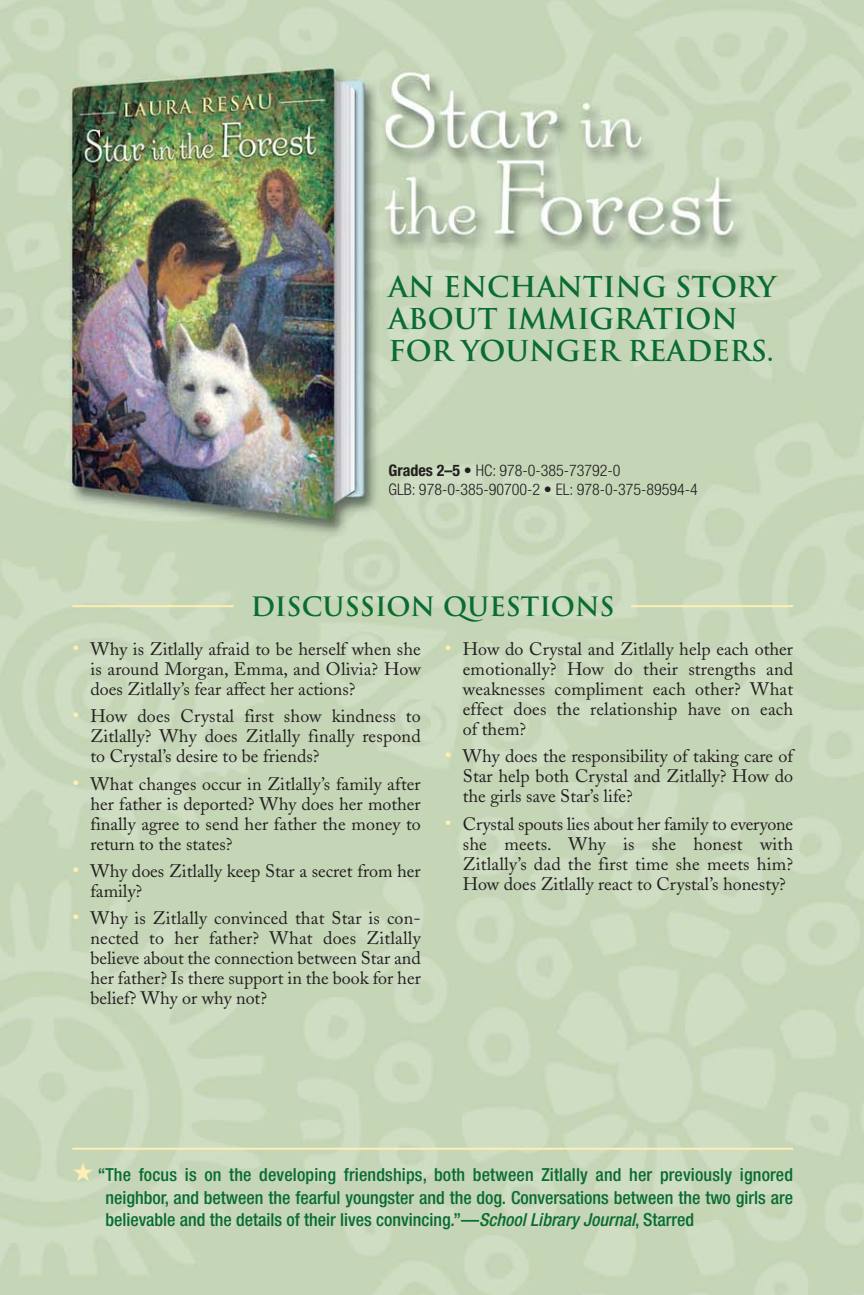
<style>
.page{position:relative;width:864px;height:1295px;background:#fff}
.page>*{position:absolute;margin:0;border:0;box-sizing:border-box;transform-origin:0 0}
.t1{font:700 28px/32px "Trajan";color:#096c31}
.t2{font:700 26px "Trajan";color:#096c31}
.t3{font:18px/20px "Adobe Caslon";color:#231f20;text-align:justify}
.t4{font:500 condensed 18px/22.2px "Helvetica Neue";color:#096c31;text-align:justify}
.t5{font:300 condensed 16px/19.2px "Helvetica Neue";color:#231f20}
.s1{font-weight:700}
.s2{font-size:20px;color:#ffefb4}
.s3{color:#ffefb4}
.s4{font-style:italic}
</style>
<div class="page">
<img style="left:0;top:0;width:863px;height:1295px">
<hr style="left:72px;top:605px;width:161px;height:2px;background:#ffefb4">
<hr style="left:630px;top:605px;width:162px;height:2px;background:#ffefb4">
<hr style="left:72px;top:1147px;width:720px;height:2px;background:#ffefb4">
<h1 class="t1" style="left:388px;top:272px;width:389px">AN ENCHANTING STORY<br>ABOUT IMMIGRATION<br>FOR YOUNGER READERS.</h1>
<p class="t5" style="left:388px;top:462px;width:310px"><span class="s1">Grades 2–5</span> • HC: 978-0-385-73792-0<br>GLB: 978-0-385-90700-2 • EL: 978-0-375-89594-4</p>
<h2 class="t2" style="left:251px;top:591px;width:365px">DISCUSSION QUESTIONS</h2>
<p class="t3" style="left:90px;top:641px;width:331px;text-indent:-18px"><span class="s2">•</span> Why is Zitlally afraid to be herself when she is around Morgan, Emma, and Olivia? How does Zitlally’s fear affect her actions?</p>
<p class="t3" style="left:90px;top:708px;width:332px;text-indent:-18px"><span class="s2">•</span> How does Crystal first show kindness to Zitlally? Why does Zitlally finally respond to Crystal’s desire to be friends?</p>
<p class="t3" style="left:90px;top:776px;width:332px;text-indent:-18px"><span class="s2">•</span> What changes occur in Zitlally’s family after her father is deported? Why does her mother finally agree to send her father the money to return to the states?</p>
<p class="t3" style="left:90px;top:863px;width:332px;text-indent:-18px"><span class="s2">•</span> Why does Zitlally keep Star a secret from her family?</p>
<p class="t3" style="left:90px;top:910px;width:332px;text-indent:-18px"><span class="s2">•</span> Why is Zitlally convinced that Star is con&shy;nected to her father? What does Zitlally believe about the connection between Star and her father? Is there support in the book for her belief? Why or why not?</p>
<p class="t3" style="left:462px;top:641px;width:332px;text-indent:-18px"><span class="s2">•</span> How do Crystal and Zitlally help each other emotionally? How do their strengths and weaknesses compliment each other? What effect does the relationship have on each of them?</p>
<p class="t3" style="left:462px;top:748px;width:332px;text-indent:-18px"><span class="s2">•</span> Why does the responsibility of taking care of Star help both Crystal and Zitlally? How do the girls save Star’s life?</p>
<p class="t3" style="left:462px;top:816px;width:332px;text-indent:-18px"><span class="s2">•</span> Crystal spouts lies about her family to everyone she meets. Why is she honest with Zitlally’s dad the first time she meets him?<br>How does Zitlally react to Crystal’s honesty?</p>
<p class="t4" style="left:105px;top:1165px;width:688px;text-indent:-33px"><span class="s3">★</span> “The focus is on the developing friendships, both between Zitlally and her previously ignored neighbor, and between the fearful youngster and the dog. Conversations between the two girls are believable and the details of their lives convincing.”—<span class="s4">SchoolLibrary Journal</span>, Starred</p>
</div>
